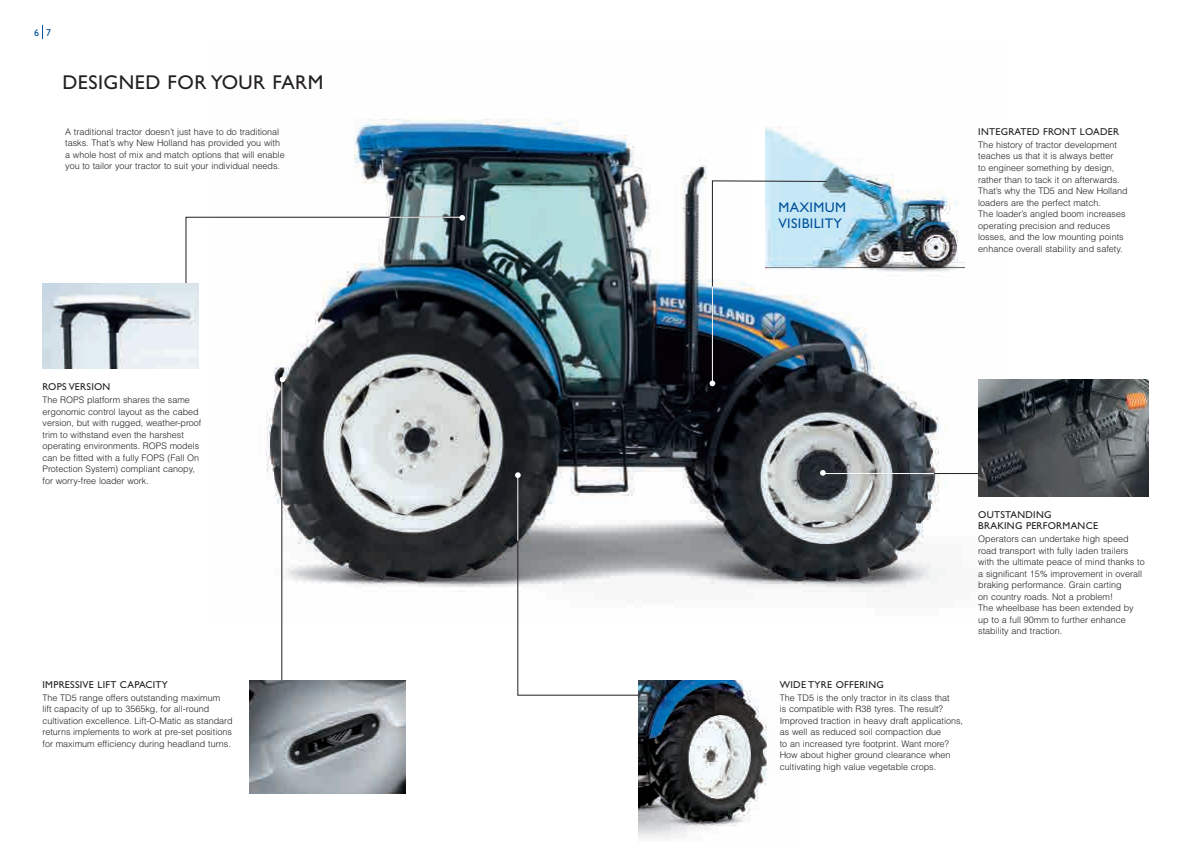
<style>
.page{position:relative;width:1191px;height:842px;background:#fff}
.page>*{position:absolute;margin:0;border:0;box-sizing:border-box;transform-origin:0 0}
.t1{font:20px "Gill Sans";letter-spacing:.025em;color:#231f20}
.t2{font:14px/16px "Gill Sans";letter-spacing:.025em;color:#01529b}
.t3{font:10px/11.5px "Gill Sans";letter-spacing:.025em;color:#231f20}
.t4{font:10px "Gill Sans";color:#01529b}
.t5{font:300 9px/11.5px "Helvetica";color:#231f20}
</style>
<div class="page">
<img style="left:266px;top:119px;width:741px;height:502px">
<div style="left:746px;top:125px;width:218px;height:158px;background:#fff"></div>
<img style="left:765px;top:126px;width:199px;height:146px">
<hr style="left:822px;top:473px;width:188px;height:1px;background:#231f20">
<hr style="left:822px;top:473px;width:112px;height:1px;background:#fff">
<svg style="left:820px;top:470px;width:5px;height:6px"></svg>
<hr style="left:281px;top:379px;width:1px;height:316px;background:#231f20">
<hr style="left:281px;top:379px;width:1px;height:118px;background:#fff">
<img style="left:709px;top:180px;width:118px;height:206px">
<img style="left:185px;top:215px;width:280px;height:71px">
<svg style="left:515px;top:472px;width:174px;height:224px"></svg>
<svg style="left:280px;top:377px;width:5px;height:5px"></svg>
<svg style="left:42px;top:25px;width:1px;height:14px"></svg>
<img style="left:978px;top:380px;width:170px;height:116px">
<img style="left:638px;top:680px;width:129px;height:159px">
<img style="left:249px;top:680px;width:156px;height:114px">
<img style="left:43px;top:283px;width:155px;height:86px">
<p class="t4" style="left:34px;top:27px;width:19px">6 7</p>
<h1 class="t1" style="left:62px;top:70px;width:262px">DESIGNED FOR YOUR FARM</h1>
<p class="t5" style="left:65px;top:125px;width:221px">A traditional tractor doesn’t just have to do traditional tasks. That’s why New Holland has provided you with a whole host of mix and match options that will enable you to tailor your tractor to suit your individual needs.</p>
<p class="t3" style="left:43px;top:381px;width:69px">ROPS VERSION</p>
<p class="t5" style="left:43px;top:394px;width:160px">The ROPS platform shares the same ergonomic control layout as the cabed version, but with rugged, weather-proof trim to withstand even the harshest operating environments. ROPS models can be fitted with a fully FOPS (Fall On Protection System) compliant canopy, for worry-free loader work.</p>
<p class="t3" style="left:43px;top:679px;width:127px">IMPRESSIVE LIFT CAPACITY</p>
<p class="t5" style="left:43px;top:692px;width:191px">The TD5 range offers outstanding maximum<br>lift capacity of up to 3565kg, for all-round cultivation excellence. Lift-O-Matic as standard returns implements to work at pre-set positions for maximum efficiency during headland turns.</p>
<h2 class="t2" style="left:778px;top:200px;width:69px">MAXIMUM<br>VISIBILITY</h2>
<p class="t3" style="left:978px;top:126px;width:142px">INTEGRATED FRONT LOADER</p>
<p class="t5" style="left:978px;top:139px;width:151px">The history of tractor development teaches us that it is always better<br>to engineer something by design, rather than to tack it on afterwards.<br>That’s why the TD5 and New Holland loaders are the perfect match.<br>The loader’s angled boom increases operating precision and reduces losses, and the low mounting points enhance overall stability and safety.</p>
<p class="t3" style="left:978px;top:509px;width:121px">OUTSTANDING<br>BRAKING PERFORMANCE</p>
<p class="t5" style="left:978px;top:533px;width:168px">Operators can undertake high speed road transport with fully laden trailers with the ultimate peace of mind thanks to a significant 15% improvement in overall braking performance. Grain carting<br>on country roads. Not a problem!<br>The wheelbase has been extended by up to a full 90mm to further enhance stability and traction.</p>
<p class="t3" style="left:780px;top:679px;width:106px">WIDE TYRE OFFERING</p>
<p class="t5" style="left:780px;top:692px;width:185px">The TD5 is the only tractor in its class that<br>is compatible with R38 tyres. The result?<br>Improved traction in heavy draft applications, as well as reduced soil compaction due<br>to an increased tyre footprint. Want more?<br>How about higher ground clearance when cultivating high value vegetable crops.</p>
</div>
